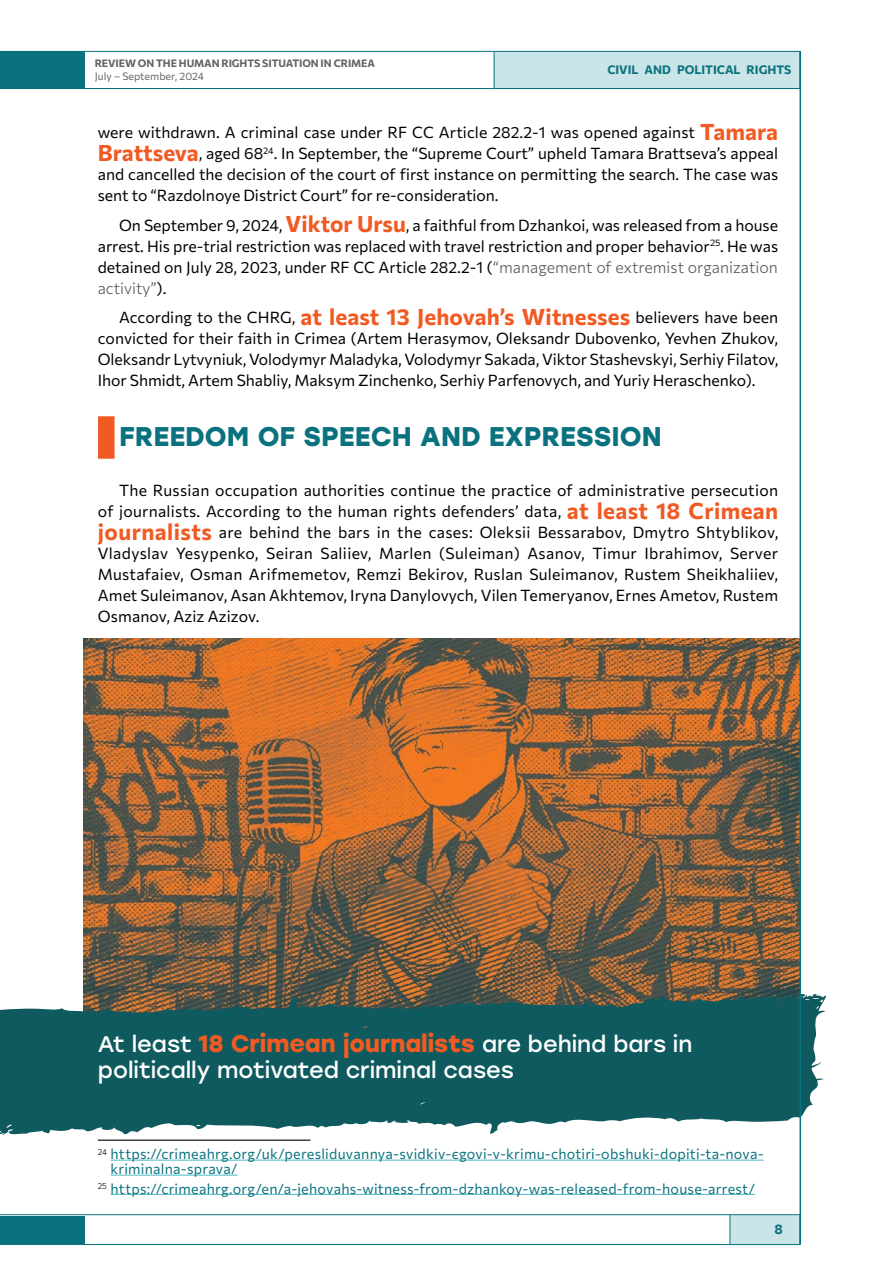
<style>
.page{position:relative;width:893px;height:1263px;background:#fff}
.page>*{position:absolute;margin:0;border:0;box-sizing:border-box;transform-origin:0 0}
.t1{font:700 27px "Stolzl";color:#0a727e}
.t2{font:22.5px/26.4px "Stolzl";color:#fff}
.t3{font:15.75px/21px "Commissioner";color:#000;text-align:justify}
.t4{font:14.25px/15px "Commissioner";letter-spacing:.02em;color:#0a727e}
.t5{font:700 13.5px "Commissioner";color:#0a727e}
.t6{font:700 12px "Commissioner";color:#0a727e}
.t7{font:700 10.5px "Commissioner";letter-spacing:-.005em;color:#636466}
.t8{font:10.5px "Commissioner";letter-spacing:.005em;color:#636466}
.s1{font-weight:700;font-size:22.5px;color:#f15a22}
.s2{font-weight:300;color:#58595b}
.s3{font-weight:700;font-size:24px;color:#f15a22}
</style>
<div class="page">
<div style="left:98px;top:416px;width:17px;height:43px;background:#f15a22"></div>
<hr style="left:98px;top:1139px;width:212px;height:2px;background:#000">
<hr style="left:111px;top:1160px;width:653px;height:1px;background:#4bb9c2">
<hr style="left:111px;top:1175px;width:127px;height:1px;background:#4bb9c2">
<hr style="left:111px;top:1194px;width:644px;height:1px;background:#4bb9c2">
<img style="left:84px;top:639px;width:715px;height:354px">
<svg style="left:0;top:993px;width:826px;height:144px;background:#306c6e"></svg>
<div style="left:494px;top:51px;width:306px;height:37px;background:#cae5e8"></div>
<hr style="left:0;top:51px;width:494px;height:1px;background:#0a727e">
<hr style="left:494px;top:51px;width:306px;height:1px;background:#0a727e">
<hr style="left:494px;top:52px;width:1px;height:36px;background:#0a727e">
<hr style="left:0;top:88px;width:494px;height:1px;background:#0a727e">
<hr style="left:494px;top:88px;width:306px;height:1px;background:#0a727e">
<div style="left:730px;top:1215px;width:70px;height:29px;background:#cae5e8"></div>
<hr style="left:0;top:1214px;width:730px;height:1px;background:#0a727e">
<hr style="left:730px;top:1214px;width:70px;height:1px;background:#0a727e">
<svg style="left:730px;top:1215px;width:1px;height:29px"></svg>
<hr style="left:0;top:1244px;width:730px;height:1px;background:#0a727e">
<hr style="left:730px;top:1244px;width:70px;height:1px;background:#0a727e">
<div style="left:0;top:52px;width:84px;height:37px;background:#0a727e"></div>
<div style="left:0;top:1216px;width:84px;height:27px;background:#0a727e"></div>
<hr style="left:799px;top:51px;width:2px;height:1194px;background:#0a727e">
<p class="t7" style="left:95px;top:55px;width:282px">REVIEW ON THE HUMAN RIGHTS SITUATION IN CRIMEA</p>
<p class="t8" style="left:95px;top:68px;width:111px">July – September, 2024</p>
<p class="t6" style="left:607px;top:60px;width:186px">CIVIL AND POLITICAL RIGHTS</p>
<p class="t3" style="left:98px;top:121px;width:682px">were withdrawn. A criminal case under RF CC Article 282.2-1 was opened against <span class="s1">Tamara Brattseva</span>, aged 68<sup>24</sup>. In September, the “Supreme Court” upheld Tamara Brattseva’s appeal and cancelled the decision of the court of first instance on permitting the search. The case was sent to “Razdolnoye District Court” for re-consideration.</p>
<p class="t3" style="left:98px;top:213px;width:682px;text-indent:21px">On September 9, 2024, <span class="s1">Viktor Ursu</span>, a faithful from Dzhankoi, was released from a house arrest. His pre-trial restriction was replaced with travel restriction and proper behavior<sup>25</sup>. He was detained on July 28, 2023, under RF CC Article 282.2-1 (<span class="s2">“management of extremist organization activity”</span>).</p>
<p class="t3" style="left:98px;top:306px;width:682px;text-indent:21px">According to the CHRG, <span class="s1">at least 13 Jehovah’s Witnesses</span> believers have been convicted for their faith in Crimea (Artem Herasymov, Oleksandr Dubovenko, Yevhen Zhukov, Oleksandr Lytvyniuk, Volodymyr Maladyka, Volodymyr Sakada, Viktor Stashevskyi, Serhiy Filatov, Ihor Shmidt, Artem Shabliy, Maksym Zinchenko, Serhiy Parfenovych, and Yuriy Heraschenko).</p>
<h1 class="t1" style="left:119px;top:417px;width:544px">FREEDOM OF SPEECH AND EXPRESSION</h1>
<p class="t3" style="left:98px;top:479px;width:682px;text-indent:21px">The Russian occupation authorities continue the practice of administrative persecution of journalists. According to the human rights defenders’ data, <span class="s1">at least 18 Crimean journalists</span> are behind the bars in the cases: Oleksii Bessarabov, Dmytro Shtyblikov, Vladyslav Yesypenko, Seiran Saliiev, Marlen (Suleiman) Asanov, Timur Ibrahimov, Server Mustafaiev, Osman Arifmemetov, Remzi Bekirov, Ruslan Suleimanov, Rustem Sheikhaliiev, Amet Suleimanov, Asan Akhtemov, Iryna Danylovych, Vilen Temeryanov, Ernes Ametov, Rustem Osmanov, Aziz Azizov.</p>
<h2 class="t2" style="left:98px;top:1030px;width:596px">At least <span class="s3">18 Crimean journalists</span> are behind bars in politically motivated criminal cases</h2>
<p class="t4" style="left:111px;top:1146px;width:655px;text-indent:-13px"><sup>24</sup> https://crimeahrg.org/uk/peresliduvannya-svidkiv-єgovi-v-krimu-chotiri-obshuki-dopiti-ta-nova&shy;kriminalna-sprava/</p>
<p class="t4" style="left:98px;top:1180px;width:659px"><sup>25</sup> https://crimeahrg.org/en/a-jehovahs-witness-from-dzhankoy-was-released-from-house-arrest/</p>
<p class="t5" style="left:774px;top:1218px;width:10px">8</p>
</div>
